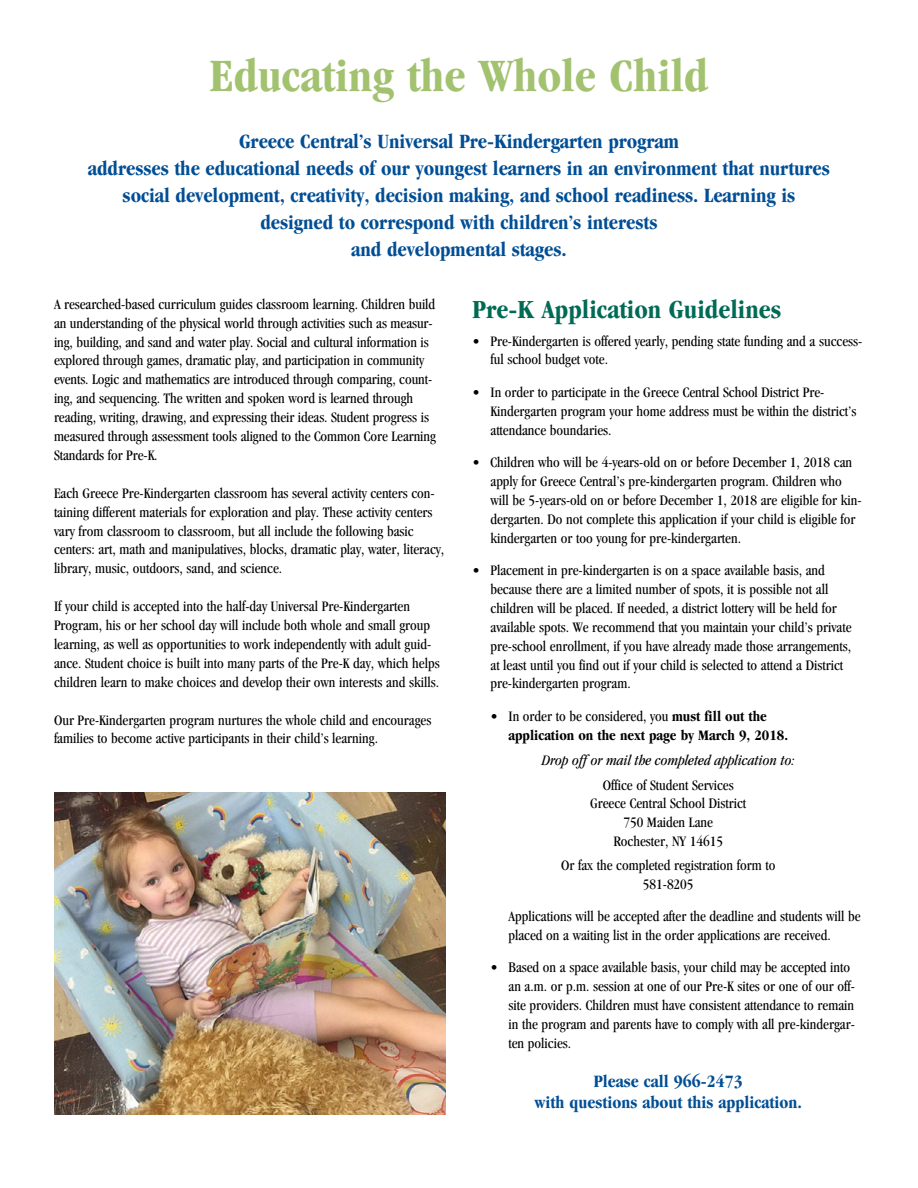
<style>
.page{position:relative;width:918px;height:1188px;background:#fff}
.page>*{position:absolute;margin:0;border:0;box-sizing:border-box;transform-origin:0 0}
.t1{font:700 condensed 48px "Garamond";color:#a2c26f}
.t2{font:700 condensed 27px "Garamond";color:#006a55}
.t3{font:700 condensed 21px/27px "Garamond";letter-spacing:-.005em;color:#004e95;text-align:center}
.t4{font:700 condensed 18px/21px "Garamond";color:#004e95;text-align:center}
.t5{font:condensed 15px/18.9px "Garamond";color:#000}
.t6{font:700 condensed 15px/18.9px "Garamond";color:#000}
.t7{font:italic condensed 15px "Garamond";color:#000}
.s1{font-weight:400}
</style>
<div class="page">
<img style="left:54px;top:792px;width:392px;height:322px">
<h1 class="t1" style="left:210px;top:48px;width:500px">Educating the Whole Child</h1>
<p class="t3" style="left:88px;top:127px;width:744px">Greece Central’s Universal Pre-Kindergarten program<br>addresses the educational needs of our youngest learners in an environment that nurtures social development, creativity, decision making, and school readiness. Learning is designed to correspond with children’s interests<br>and developmental stages.</p>
<p class="t5" style="left:54px;top:294px;width:384px">A researched-based curriculum guides classroom learning. Children build an understanding of the physical world through activities such as measur&shy;ing, building, and sand and water play. Social and cultural information is explored through games, dramatic play, and participation in community events. Logic and mathematics are introduced through comparing, count&shy;ing, and sequencing. The written and spoken word is learned through reading, writing, drawing, and expressing their ideas. Student progress is measured through assessment tools aligned to the Common Core Learning Standards for Pre-K.</p>
<p class="t5" style="left:54px;top:483px;width:392px">Each Greece Pre-Kindergarten classroom has several activity centers con&shy;taining different materials for exploration and play. These activity centers vary from classroom to classroom, but all include the following basic centers: art, math and manipulatives, blocks, dramatic play, water, literacy, library, music, outdoors, sand, and science.</p>
<p class="t5" style="left:54px;top:597px;width:387px">If your child is accepted into the half-day Universal Pre-Kindergarten Program, his or her school day will include both whole and small group learning, as well as opportunities to work independently with adult guid&shy;ance. Student choice is built into many parts of the Pre-K day, which helps children learn to make choices and develop their own interests and skills.</p>
<p class="t5" style="left:54px;top:710px;width:379px">Our Pre-Kindergarten program nurtures the whole child and encourages families to become active participants in their child’s learning.</p>
<h2 class="t2" style="left:472px;top:294px;width:310px">Pre-K Application Guidelines</h2>
<p class="t5" style="left:490px;top:331px;width:373px;text-indent:-18px">• Pre-Kindergarten is offered yearly, pending state funding and a success&shy;ful school budget vote.</p>
<p class="t5" style="left:490px;top:382px;width:368px;text-indent:-18px">• In order to participate in the Greece Central School District Pre-<br>Kindergarten program your home address must be within the district’s attendance boundaries.</p>
<p class="t5" style="left:490px;top:453px;width:373px;text-indent:-18px">• Children who will be 4-years-old on or before December 1, 2018 can apply for Greece Central’s pre-kindergarten program. Children who will be 5-years-old on or before December 1, 2018 are eligible for kin&shy;dergarten. Do not complete this application if your child is eligible for kindergarten or too young for pre-kindergarten.</p>
<p class="t5" style="left:490px;top:561px;width:363px;text-indent:-18px">• Placement in pre-kindergarten is on a space available basis, and because there are a limited number of spots, it is possible not all children will be placed. If needed, a district lottery will be held for available spots. We recommend that you maintain your child’s private pre-school enrollment, if you have already made those arrangements, at least until you find out if your child is selected to attend a District pre-kindergarten program.</p>
<p class="t6" style="left:508px;top:707px;width:281px;text-indent:-18px"><span class="s1">• In order to be considered, you</span> must fill out the application on the next page by March 9, 2018.</p>
<p class="t7" style="left:542px;top:752px;width:255px">Drop off or mail the completed application to:</p>
<p class="t5" style="left:590px;top:775px;width:157px;text-align:center">Office of Student Services<br>Greece Central School District<br>750 Maiden Lane<br>Rochester, NY 14615</p>
<p class="t5" style="left:561px;top:855px;width:216px;text-align:center">Or fax the completed registration form to<br>581-8205</p>
<p class="t5" style="left:508px;top:907px;width:354px">Applications will be accepted after the deadline and students will be placed on a waiting list in the order applications are received.</p>
<p class="t5" style="left:508px;top:958px;width:348px;text-indent:-18px">• Based on a space available basis, your child may be accepted into an a.m. or p.m. session at one of our Pre-K sites or one of our off&shy;site providers. Children must have consistent attendance to remain in the program and parents have to comply with all pre-kindergar&shy;ten policies.</p>
<p class="t4" style="left:535px;top:1070px;width:269px">Please call 966-2473<br>with questions about this application.</p>
</div>
